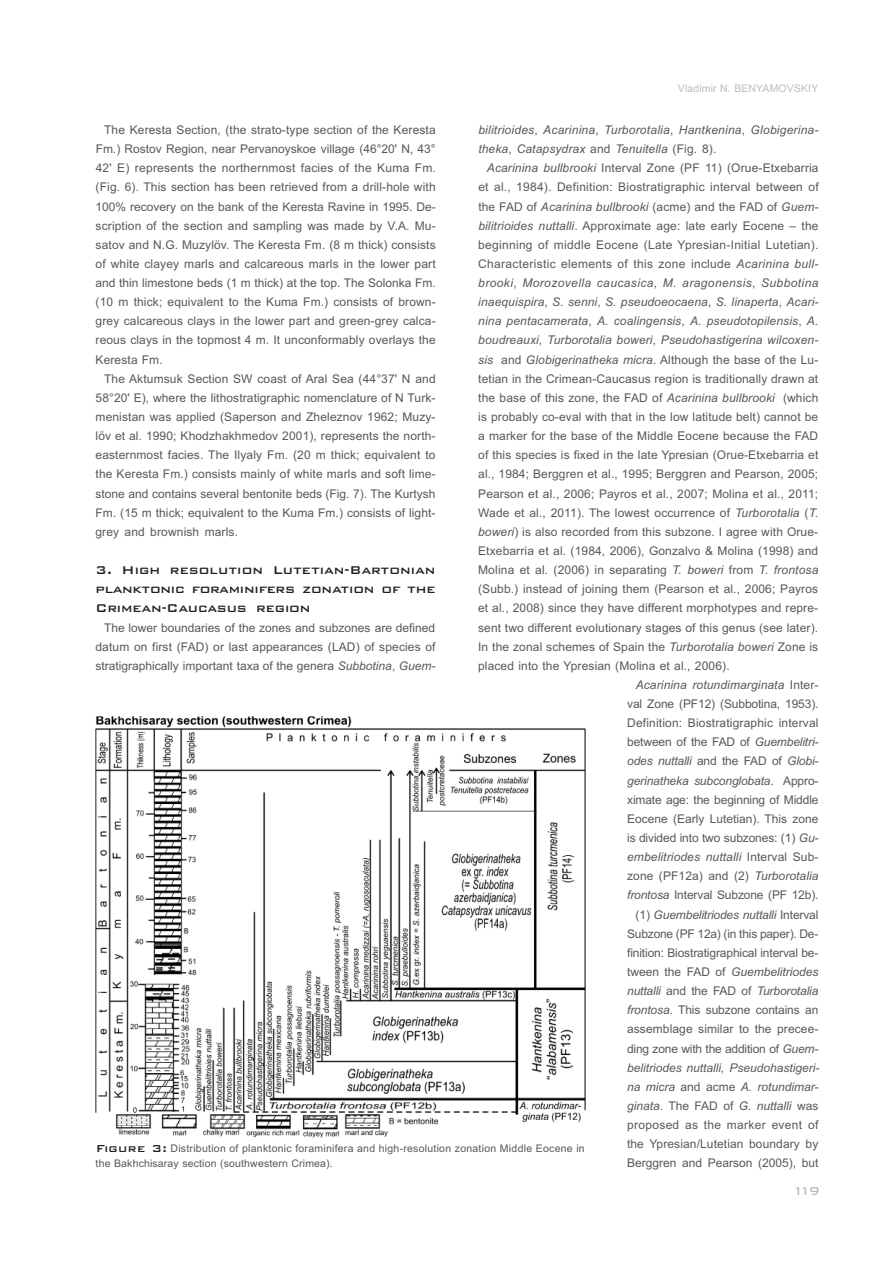
<style>
.page{position:relative;width:893px;height:1263px;background:#fff}
.page>*{position:absolute;margin:0;border:0;box-sizing:border-box;transform-origin:0 0}
.t1{font:500 15px/19.2px "Bank Gothic BT";letter-spacing:-.015em;color:#231f20;text-align:justify}
.t2{font:12px/19.2px "Arial";letter-spacing:.01em;color:#57585a;text-align:justify}
.t3{font:italic 12px/19.2px "Arial";letter-spacing:.01em;color:#57585a}
.t4{font:12px "Arial";letter-spacing:-.01em;color:#57585a}
.t5{font:italic 12px "Arial";letter-spacing:-.01em;color:#57585a}
.t6{font:12px "Arial";letter-spacing:-.015em;color:#57585a}
.t7{font:italic 12px "Arial";letter-spacing:.035em;color:#57585a}
.t8{font:10.5px/14.9px "Arial";letter-spacing:.025em;color:#57585a}
.t9{font:10.5px "Arial";letter-spacing:.01em;color:#bcbdc0}
.s1{font-style:normal}
.s2{font-style:italic}
.s3{font-family:"Bank Gothic BT";font-weight:500;font-size:13.5px;color:#231f20}
</style>
<div class="page">
<img style="left:95px;top:717px;width:490px;height:421px">
<svg style="left:796px;top:1187px;width:23px;height:8px"></svg>
<p class="t9" style="left:678px;top:84px;width:142px">Vladimir N. BENYAMOVSKIY</p>
<p class="t2" style="left:96px;top:121px;width:342px;text-indent:9px">The Keresta Section, (the strato-type section of the Keresta Fm.) Rostov Region, near Pervanoyskoe village (46°20' N, 43° 42' E) represents the northernmost facies of the Kuma Fm. (Fig. 6). This section has been retrieved from a drill-hole with 100% recovery on the bank of the Keresta Ravine in 1995. De&shy;scription of the section and sampling was made by V.A. Mu&shy;satov and N.G. Muzylöv. The Keresta Fm. (8 m thick) consists of white clayey marls and calcareous marls in the lower part and thin limestone beds (1 m thick) at the top. The Solonka Fm. (10 m thick; equivalent to the Kuma Fm.) consists of brown&shy;grey calcareous clays in the lower part and green-grey calca&shy;reous clays in the topmost 4 m. It unconformably overlays the Keresta Fm.</p>
<p class="t2" style="left:96px;top:370px;width:342px;text-indent:9px">The Aktumsuk Section SW coast of Aral Sea (44°37' N and 58°20' E), where the lithostratigraphic nomenclature of N Turk&shy;menistan was applied (Saperson and Zheleznov 1962; Muzy&shy;löv et al. 1990; Khodzhakhmedov 2001), represents the north&shy;easternmost facies. The Ilyaly Fm. (20 m thick; equivalent to the Keresta Fm.) consists mainly of white marls and soft lime&shy;stone and contains several bentonite beds (Fig. 7). The Kurtysh Fm. (15 m thick; equivalent to the Kuma Fm.) consists of light&shy;grey and brownish marls.</p>
<p class="t3" style="left:478px;top:121px;width:342px">bilitrioides<span class="s1">,</span> Acarinina<span class="s1">,</span> Turborotalia<span class="s1">,</span> Hantkenina<span class="s1">,</span> Globigerina&shy;theka<span class="s1">,</span> Catapsydrax <span class="s1">and</span> Tenuitella <span class="s1">(Fig. 8).</span></p>
<p class="t2" style="left:487px;top:160px;width:333px"><span class="s2">Acarinina bullbrooki</span> Interval Zone (PF 11) (Orue-Etxebarria</p>
<p class="t2" style="left:478px;top:179px;width:342px">et al., 1984). Definition: Biostratigraphic interval between of</p>
<p class="t2" style="left:478px;top:198px;width:342px">the FAD of <span class="s2">Acarinina bullbrooki</span> (acme) and the FAD of <span class="s2">Guem-</span></p>
<p class="t2" style="left:478px;top:217px;width:342px"><span class="s2">bilitrioides nuttalli</span>. Approximate age: late early Eocene – the</p>
<p class="t2" style="left:478px;top:236px;width:342px">beginning of middle Eocene (Late Ypresian-Initial Lutetian).</p>
<p class="t2" style="left:478px;top:255px;width:342px">Characteristic elements of this zone include <span class="s2">Acarinina bull-</span></p>
<p class="t7" style="left:478px;top:278px;width:342px">brooki<span class="s1">,</span> Morozovella caucasica<span class="s1">,</span> M. aragonensis<span class="s1">,</span> Subbotina</p>
<p class="t3" style="left:478px;top:293px;width:342px">inaequispira<span class="s1">,</span> S. senni<span class="s1">,</span> S. pseudoeocaena<span class="s1">,</span> S. linaperta<span class="s1">,</span> Acari-</p>
<p class="t3" style="left:478px;top:313px;width:342px">nina pentacamerata<span class="s1">,</span> A. coalingensis<span class="s1">,</span> A. pseudotopilensis<span class="s1">,</span> A.</p>
<p class="t3" style="left:478px;top:332px;width:342px">boudreauxi<span class="s1">,</span> Turborotalia boweri<span class="s1">,</span> Pseudohastigerina wilcoxen-</p>
<p class="t2" style="left:478px;top:351px;width:342px"><span class="s2">sis</span> and <span class="s2">Globigerinatheka micra</span>. Although the base of the Lu-</p>
<p class="t2" style="left:478px;top:370px;width:342px">tetian in the Crimean-Caucasus region is traditionally drawn at</p>
<p class="t2" style="left:478px;top:389px;width:342px">the base of this zone, the FAD of <span class="s2">Acarinina bullbrooki</span> (which</p>
<p class="t2" style="left:478px;top:408px;width:342px">is probably co-eval with that in the low latitude belt) cannot be</p>
<p class="t2" style="left:478px;top:427px;width:342px">a marker for the base of the Middle Eocene because the FAD</p>
<p class="t2" style="left:478px;top:447px;width:342px">of this species is fixed in the late Ypresian (Orue-Etxebarria et</p>
<p class="t2" style="left:478px;top:466px;width:342px">al., 1984; Berggren et al., 1995; Berggren and Pearson, 2005;</p>
<p class="t2" style="left:478px;top:485px;width:342px">Pearson et al., 2006; Payros et al., 2007; Molina et al., 2011;</p>
<p class="t2" style="left:478px;top:504px;width:342px">Wade et al., 2011). The lowest occurrence of <span class="s2">Turborotalia</span> (<span class="s2">T.</span></p>
<p class="t2" style="left:478px;top:523px;width:342px"><span class="s2">boweri</span>) is also recorded from this subzone. I agree with Orue-</p>
<p class="t2" style="left:478px;top:542px;width:342px">Etxebarria et al. (1984, 2006), Gonzalvo &amp; Molina (1998) and</p>
<p class="t2" style="left:478px;top:561px;width:342px">Molina et al. (2006) in separating <span class="s2">T. boweri</span> from <span class="s2">T. frontosa</span></p>
<p class="t2" style="left:478px;top:580px;width:342px">(Subb.) instead of joining them (Pearson et al., 2006; Payros</p>
<p class="t2" style="left:478px;top:600px;width:342px">et al., 2008) since they have different morphotypes and repre-</p>
<p class="t2" style="left:478px;top:619px;width:342px">sent two different evolutionary stages of this genus (see later).</p>
<p class="t2" style="left:478px;top:638px;width:342px">In the zonal schemes of Spain the <span class="s2">Turborotalia boweri</span> Zone is</p>
<p class="t2" style="left:478px;top:657px;width:253px">placed into the Ypresian (Molina et al., 2006).</p>
<p class="t3" style="left:636px;top:676px;width:184px">Acarinina rotundimarginata <span class="s1">Inter-</span></p>
<p class="t4" style="left:627px;top:699px;width:193px">val Zone (PF12) (Subbotina, 1953).</p>
<p class="t2" style="left:627px;top:714px;width:193px">Definition: Biostratigraphic interval</p>
<p class="t4" style="left:627px;top:738px;width:193px">between of the FAD of <span class="s2">Guembelitri-</span></p>
<p class="t5" style="left:627px;top:757px;width:193px">odes nuttalli <span class="s1">and the FAD of</span> Globi-</p>
<p class="t5" style="left:627px;top:776px;width:193px">gerinatheka subconglobata<span class="s1">. Appro-</span></p>
<p class="t4" style="left:627px;top:795px;width:193px">ximate age: the beginning of Middle</p>
<p class="t2" style="left:627px;top:810px;width:193px">Eocene (Early Lutetian). This zone</p>
<p class="t4" style="left:627px;top:833px;width:193px">is divided into two subzones: (1) <span class="s2">Gu-</span></p>
<p class="t3" style="left:627px;top:848px;width:193px">embelitriodes nuttalli <span class="s1">Interval Sub-</span></p>
<p class="t2" style="left:627px;top:867px;width:193px">zone (PF12a) and (2) <span class="s2">Turborotalia</span></p>
<p class="t4" style="left:627px;top:891px;width:193px"><span class="s2">frontosa</span> Interval Subzone (PF 12b).</p>
<p class="t5" style="left:636px;top:910px;width:184px"><span class="s1">(1)</span> Guembelitriodes nuttalli <span class="s1">Interval</span></p>
<p class="t6" style="left:627px;top:929px;width:193px">Subzone (PF 12a) (in this paper). De-</p>
<p class="t4" style="left:627px;top:948px;width:193px">finition: Biostratigraphical interval be-</p>
<p class="t3" style="left:627px;top:963px;width:193px"><span class="s1">tween the FAD of</span> Guembelitriodes</p>
<p class="t5" style="left:627px;top:986px;width:193px">nuttalli <span class="s1">and the FAD of</span> Turborotalia</p>
<p class="t4" style="left:627px;top:1005px;width:193px"><span class="s2">frontosa</span>. This subzone contains an</p>
<p class="t2" style="left:627px;top:1021px;width:193px">assemblage similar to the precee-</p>
<p class="t6" style="left:627px;top:1044px;width:193px">ding zone with the addition of <span class="s2">Guem-</span></p>
<p class="t3" style="left:627px;top:1059px;width:194px">belitriodes nuttalli<span class="s1">,</span> Pseudohastigeri-</p>
<p class="t3" style="left:627px;top:1078px;width:193px">na micra <span class="s1">and acme</span> A. rotundimar-</p>
<p class="t3" style="left:627px;top:1097px;width:193px">ginata<span class="s1">. The FAD of</span> G. nuttalli <span class="s1">was</span></p>
<p class="t2" style="left:627px;top:1116px;width:193px">proposed as the marker event of</p>
<p class="t2" style="left:627px;top:1135px;width:193px">the Ypresian/Lutetian boundary by</p>
<p class="t2" style="left:627px;top:1154px;width:193px">Berggren and Pearson (2005), but</p>
<p class="t1" style="left:95px;top:561px;width:342px">3. High resolution Lutetian-Bartonian planktonic foraminifers zonation of the Crimean-Caucasus region</p>
<p class="t2" style="left:95px;top:619px;width:342px;text-indent:9px">The lower boundaries of the zones and subzones are defined datum on first (FAD) or last appearances (LAD) of species of stratigraphically important taxa of the genera <span class="s2">Subbotina</span>, <span class="s2">Guem-</span></p>
<p class="t8" style="left:96px;top:1142px;width:491px"><span class="s3">Figure 3:</span> Distribution of planktonic foraminifera and high-resolution zonation Middle Eocene in the Bakhchisaray section (southwestern Crimea).</p>
</div>
